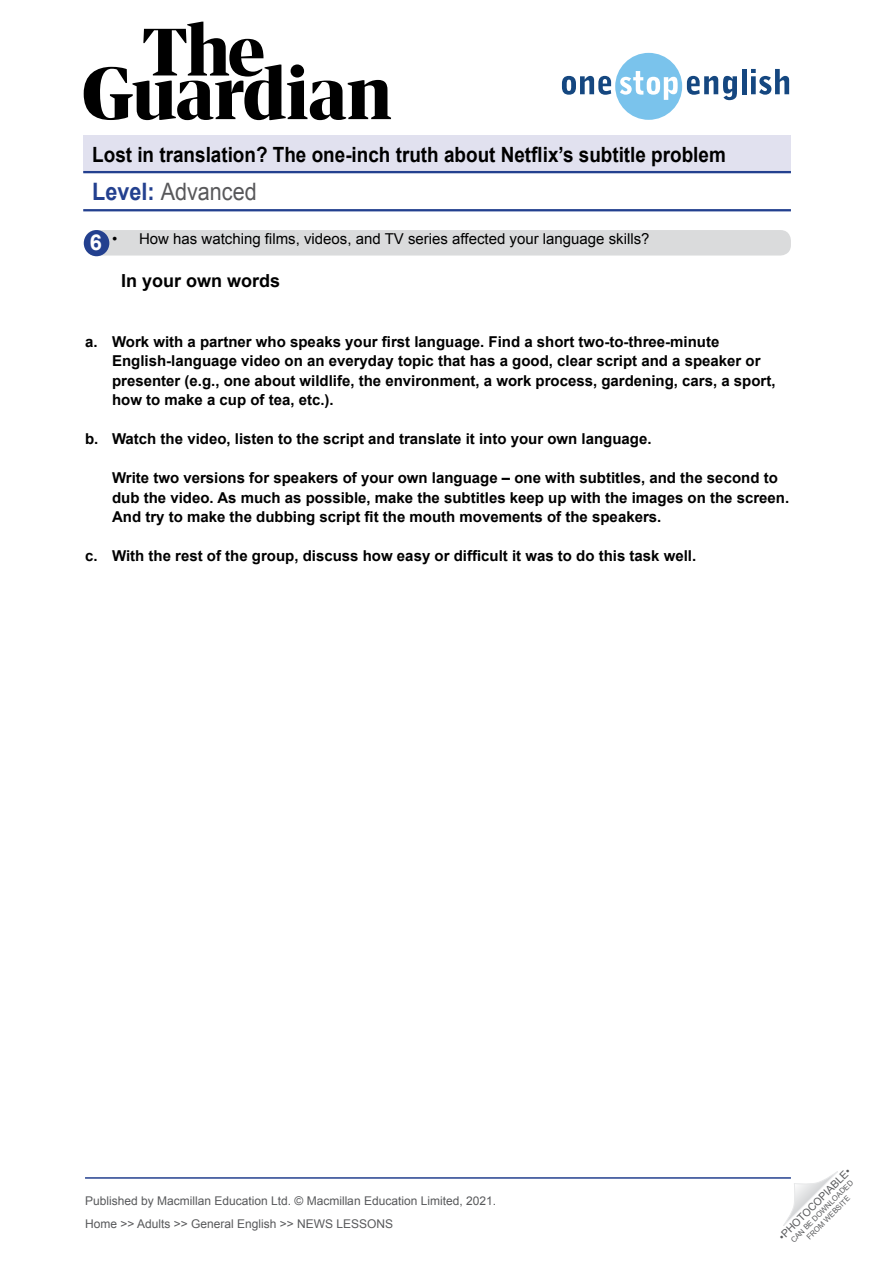
<style>
.page{position:relative;width:893px;height:1263px;background:#fff}
.page>*{position:absolute;margin:0;border:0;box-sizing:border-box;transform-origin:0 0}
.t1{font:24px "Arial";color:#58585a;scale:.9 1}
.WS__Exercise_title{font:700 21.9px "Arial";color:#fff}
.t2{font:700 21px "Arial";color:#000;scale:.9 1}
.WS__Exercise_title-2{font:700 18px "Arial";color:#000}
.WS__Body_-_rubric{font:700 15px/19.5px "Arial";color:#000}
.t3{font:15px "Arial";color:#000}
.t4{font:12px/23px "Arial";color:#58595b}
.t5{font:10.5px "Arial";color:#58595b}
.t6{font:7.5px/9px "Arial";color:#58595b;text-align:center}
.s1{font-weight:700;color:#23408f}
</style>
<div class="page">
<svg style="left:84px;top:22px;width:307px;height:98px"></svg>
<svg style="left:562px;top:53px;width:175px;height:67px"></svg>
<hr style="left:742px;top:69px;width:4px;height:25px;background:#154780">
<svg style="left:751px;top:69px;width:38px;height:26px"></svg>
<svg style="left:783px;top:1171px;width:55px;height:55px"></svg>
<div style="left:83px;top:136px;width:708px;height:37px;background:#e1e1ef"></div>
<hr style="left:83px;top:171px;width:708px;height:2px;background:#23408f">
<hr style="left:83px;top:209px;width:708px;height:2px;background:#23408f">
<hr style="left:85px;top:1177px;width:706px;height:2px;background:#23408f">
<div style="left:85px;top:230px;width:706px;height:26px;background:#dadbdc;border-radius:10px"></div>
<div style="left:84px;top:230px;width:25px;height:26px;background:#23408f;border-radius:50%"></div>
<h3 class="t2" style="left:92px;top:141px;width:705px">Lost in translation? The one-inch truth about Netflix’s subtitle problem</h3>
<h1 class="t1" style="left:92px;top:176px;width:184px"><span class="s1">Level:</span> Advanced</h1>
<p class="WS__Exercise_title" style="left:90px;top:228px;width:14px">6</p>
<p class="t3" style="left:112px;top:229px;width:539px">• How has watching films, videos, and TV series affected your language skills?</p>
<p class="WS__Exercise_title-2" style="left:121px;top:269px;width:161px">In your own words</p>
<p class="WS__Body_-_rubric" style="left:112px;top:332px;width:665px;text-indent:-27px">a. Work with a partner who speaks your first language. Find a short two-to-three-minute English-language video on an everyday topic that has a good, clear script and a speaker or presenter (e.g., one about wildlife, the environment, a work process, gardening, cars, a sport, how to make a cup of tea, etc.).</p>
<p class="WS__Body_-_rubric" style="left:85px;top:429px;width:568px">b. Watch the video, listen to the script and translate it into your own language.</p>
<p class="WS__Body_-_rubric" style="left:112px;top:468px;width:679px">Write two versions for speakers of your own language – one with subtitles, and the second to dub the video. As much as possible, make the subtitles keep up with the images on the screen.<br>And try to make the dubbing script fit the mouth movements of the speakers.</p>
<p class="WS__Body_-_rubric" style="left:85px;top:546px;width:613px">c. With the rest of the group, discuss how easy or difficult it was to do this task well.</p>
<p class="t4" style="left:85px;top:1189px;width:413px">Published by Macmillan Education Ltd. © Macmillan Education Limited, 2021.<br>Home &gt;&gt; Adults &gt;&gt; General English &gt;&gt; NEWS LESSONS</p>
<p class="t5" style="left:776px;top:1233px;width:99px;rotate:-45deg">•PHOTOCOPIABLE•</p>
<p class="t6" style="left:789px;top:1238px;width:86px;rotate:-45deg">CAN BE DOWNLOADED<br>FROM WEBSITE</p>
</div>
